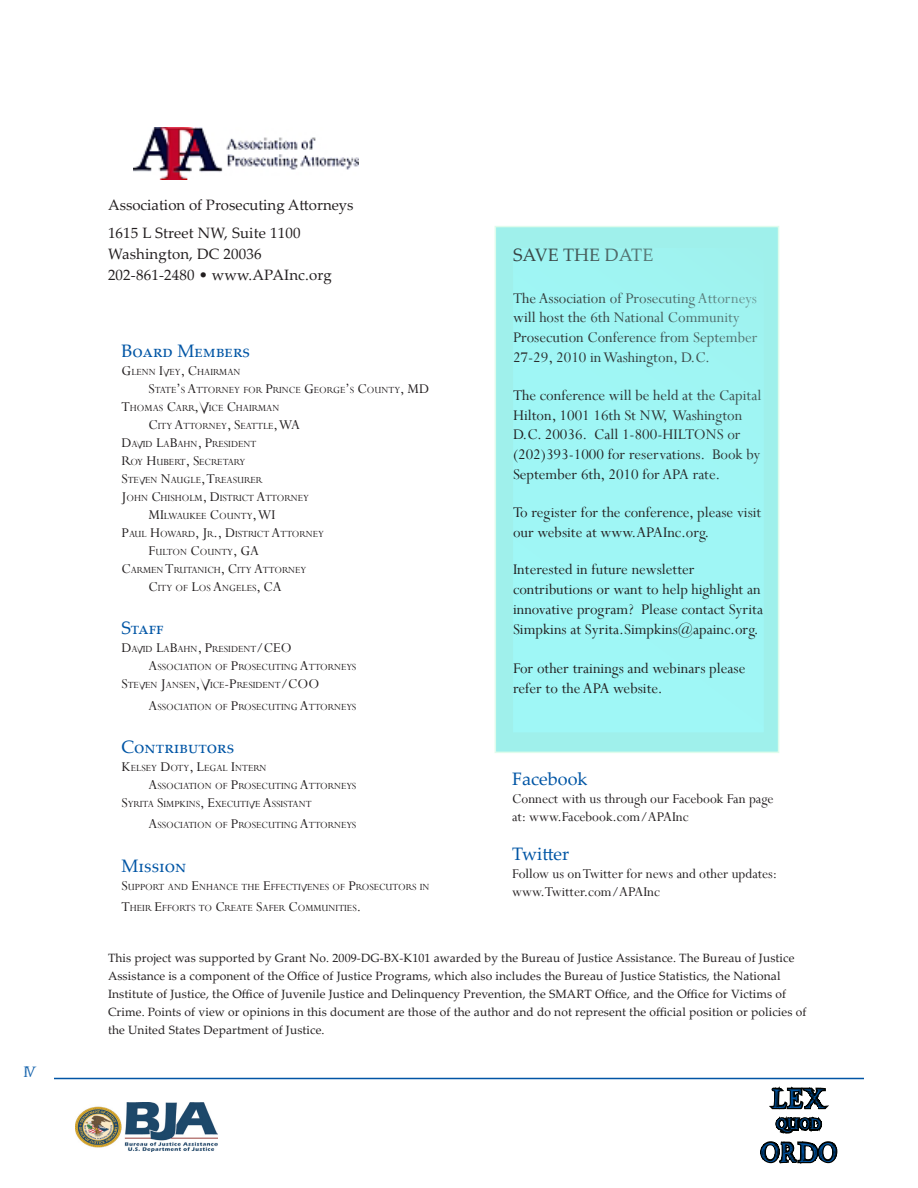
<style>
.page{position:relative;width:918px;height:1188px;background:#fff}
.page>*{position:absolute;margin:0;border:0;box-sizing:border-box;transform-origin:0 0}
.t1{font:27px "SPQR";color:#0155a5}
.t2{font:18px "Palatino Linotype";color:#0155a5}
.t3{font:18px "Palatino Linotype";color:#231f20}
.t4{font:16.5px/19.8px "Riven";color:#231f20}
.t5{font:15px/18px "Riven";color:#231f20}
.t6{font:15px "Palatino Linotype";letter-spacing:.01em;color:#231f20}
.t7{font:15px "SPQR";color:#0155a5}
.t8{font:12px/18px "Palatino Linotype";letter-spacing:.01em;color:#231f20}
.t9{font:10.5px/21.6px "Riven";color:#231f20}
.s1{font-size:15px}
</style>
<div class="page">
<div style="left:495px;top:226px;width:284px;height:527px;background:#9ff0eb;border:2px solid #dffcec"></div>
<div style="left:512px;top:247px;width:253px;height:486px;background:#9ff7f6"></div>
<div style="left:512px;top:246px;width:253px;height:488px;border:2px solid #9ff0eb"></div>
<hr style="left:54px;top:1078px;width:810px;height:1px;background:#0155a5">
<img style="left:134px;top:128px;width:224px;height:52px">
<svg style="left:758px;top:735px;width:98px;height:429px"></svg>
<img style="left:75px;top:1102px;width:142px;height:50px">
<p class="t7" style="left:23px;top:1064px;width:16px">4</p>
<p class="t6" style="left:108px;top:195px;width:247px">Association of Prosecuting Attorneys</p>
<p class="t6" style="left:108px;top:222px;width:194px">1615 L Street NW, Suite 1100</p>
<p class="t6" style="left:108px;top:243px;width:155px">Washington, DC 20036</p>
<p class="t6" style="left:108px;top:264px;width:225px">202-861-2480 • www.APAInc.org</p>
<p class="t2" style="left:122px;top:338px;width:130px">Board Members</p>
<p class="t9" style="left:122px;top:361px;width:121px"><span class="s1">G</span>lenn <span class="s1">I</span>vey<span class="s1">, C</span>hairman</p>
<p class="t9" style="left:148px;top:379px;width:271px"><span class="s1">S</span>tate<span class="s1">’</span>s <span class="s1">A</span>ttorney for <span class="s1">P</span>rince <span class="s1">G</span>eorge<span class="s1">’</span>s <span class="s1">C</span>ounty<span class="s1">, MD</span></p>
<p class="t9" style="left:122px;top:397px;width:160px"><span class="s1">T</span>homas <span class="s1">C</span>arr<span class="s1">, V</span>ice <span class="s1">C</span>hairman</p>
<p class="t9" style="left:148px;top:415px;width:152px"><span class="s1">C</span>ity <span class="s1">A</span>ttorney<span class="s1">, S</span>eattle<span class="s1">, WA</span></p>
<p class="t9" style="left:122px;top:433px;width:136px"><span class="s1">D</span>avid <span class="s1">L</span>a<span class="s1">B</span>ahn<span class="s1">, P</span>resident</p>
<p class="t9" style="left:122px;top:451px;width:125px"><span class="s1">R</span>oy <span class="s1">H</span>ubert<span class="s1">, S</span>ecretary</p>
<p class="t9" style="left:122px;top:469px;width:142px"><span class="s1">S</span>teven <span class="s1">N</span>augle<span class="s1">, T</span>reasurer</p>
<p class="t9" style="left:122px;top:487px;width:189px"><span class="s1">J</span>ohn <span class="s1">C</span>hisholm<span class="s1">, D</span>istrict <span class="s1">A</span>ttorney</p>
<p class="t9" style="left:148px;top:505px;width:128px"><span class="s1">MI</span>lwaukee <span class="s1">C</span>ounty<span class="s1">, WI</span></p>
<p class="t9" style="left:122px;top:523px;width:204px"><span class="s1">P</span>aul <span class="s1">H</span>oward<span class="s1">, J</span>r<span class="s1">., D</span>istrict <span class="s1">A</span>ttorney</p>
<p class="t9" style="left:148px;top:541px;width:102px"><span class="s1">F</span>ulton <span class="s1">C</span>ounty<span class="s1">, GA</span></p>
<p class="t9" style="left:122px;top:559px;width:187px"><span class="s1">C</span>armen<span class="s1">T</span>rutanich<span class="s1">, C</span>ity <span class="s1">A</span>ttorney</p>
<p class="t9" style="left:148px;top:577px;width:125px"><span class="s1">C</span>ity of <span class="s1">L</span>os <span class="s1">A</span>ngeles<span class="s1">, CA</span></p>
<p class="t2" style="left:122px;top:615px;width:44px">Staff</p>
<p class="t9" style="left:122px;top:638px;width:152px"><span class="s1">D</span>avid <span class="s1">L</span>a<span class="s1">B</span>ahn<span class="s1">, P</span>resident<span class="s1">/CEO</span></p>
<p class="t9" style="left:148px;top:656px;width:209px"><span class="s1">A</span>ssociation of <span class="s1">P</span>rosecuting <span class="s1">A</span>ttorneys</p>
<p class="t9" style="left:122px;top:674px;width:178px"><span class="s1">S</span>teven <span class="s1">J</span>ansen<span class="s1">, V</span>ice<span class="s1">-P</span>resident<span class="s1">/COO</span></p>
<p class="t9" style="left:148px;top:696px;width:209px"><span class="s1">A</span>ssociation of <span class="s1">P</span>rosecuting <span class="s1">A</span>ttorneys</p>
<p class="t2" style="left:122px;top:734px;width:114px">Contributors</p>
<p class="t9" style="left:122px;top:757px;width:147px"><span class="s1">K</span>elsey <span class="s1">D</span>oty<span class="s1">, L</span>egal <span class="s1">I</span>ntern</p>
<p class="t9" style="left:148px;top:775px;width:209px"><span class="s1">A</span>ssociation of <span class="s1">P</span>rosecuting <span class="s1">A</span>ttorneys</p>
<p class="t9" style="left:122px;top:793px;width:192px"><span class="s1">S</span>yrita <span class="s1">S</span>impkins<span class="s1">, E</span>xecutive <span class="s1">A</span>ssistant</p>
<p class="t9" style="left:148px;top:814px;width:209px"><span class="s1">A</span>ssociation of <span class="s1">P</span>rosecuting <span class="s1">A</span>ttorneys</p>
<p class="t2" style="left:122px;top:853px;width:67px">Mission</p>
<p class="t9" style="left:122px;top:876px;width:310px"><span class="s1">S</span>upport and <span class="s1">E</span>nhance the <span class="s1">E</span>ffectivenes of <span class="s1">P</span>rosecutors in<br><span class="s1">T</span>heir <span class="s1">E</span>fforts to <span class="s1">C</span>reate <span class="s1">S</span>afer <span class="s1">C</span>ommunities<span class="s1">.</span></p>
<h2 class="t3" style="left:513px;top:242px;width:142px">SAVE THE DATE</h2>
<h3 class="t4" style="left:513px;top:288px;width:246px">The Association of Prosecuting Attorneys will host the 6th National Community Prosecution Conference from September 27-29, 2010 in Washington, D.C.</h3>
<h3 class="t4" style="left:513px;top:385px;width:250px">The conference will be held at the Capital Hilton, 1001 16th St NW, Washington D.C. 20036. Call 1-800-HILTONS or (202)393-1000 for reservations. Book by September 6th, 2010 for APA rate.</h3>
<h3 class="t4" style="left:513px;top:502px;width:250px">To register for the conference, please visit our website at www.APAInc.org.</h3>
<h3 class="t4" style="left:513px;top:559px;width:252px">Interested in future newsletter contributions or want to help highlight an innovative program? Please contact Syrita Simpkins at Syrita.Simpkins@apainc.org.</h3>
<h3 class="t4" style="left:513px;top:658px;width:234px">For other trainings and webinars please refer to the APA website.</h3>
<p class="t2" style="left:512px;top:766px;width:77px">Facebook</p>
<p class="t5" style="left:512px;top:789px;width:263px">Connect with us through our Facebook Fan page at: www.Facebook.com/APAInc</p>
<p class="t2" style="left:512px;top:841px;width:59px">Twitter</p>
<p class="t5" style="left:512px;top:865px;width:266px">Follow us on Twitter for news and other updates: www.Twitter.com/APAInc</p>
<p class="t8" style="left:108px;top:949px;width:700px">This project was supported by Grant No. 2009-DG-BX-K101 awarded by the Bureau of Justice Assistance. The Bureau of Justice Assistance is a component of the Office of Justice Programs, which also includes the Bureau of Justice Statistics, the National Institute of Justice, the Office of Juvenile Justice and Delinquency Prevention, the SMART Office, and the Office for Victims of Crime. Points of view or opinions in this document are those of the author and do not represent the official position or policies of the United States Department of Justice.</p>
<p class="t1" style="left:771px;top:1083px;width:56px">LEX</p>
<p class="t7" style="left:776px;top:1116px;width:46px">QUOD</p>
<p class="t1" style="left:761px;top:1137px;width:78px">ORDO</p>
</div>
